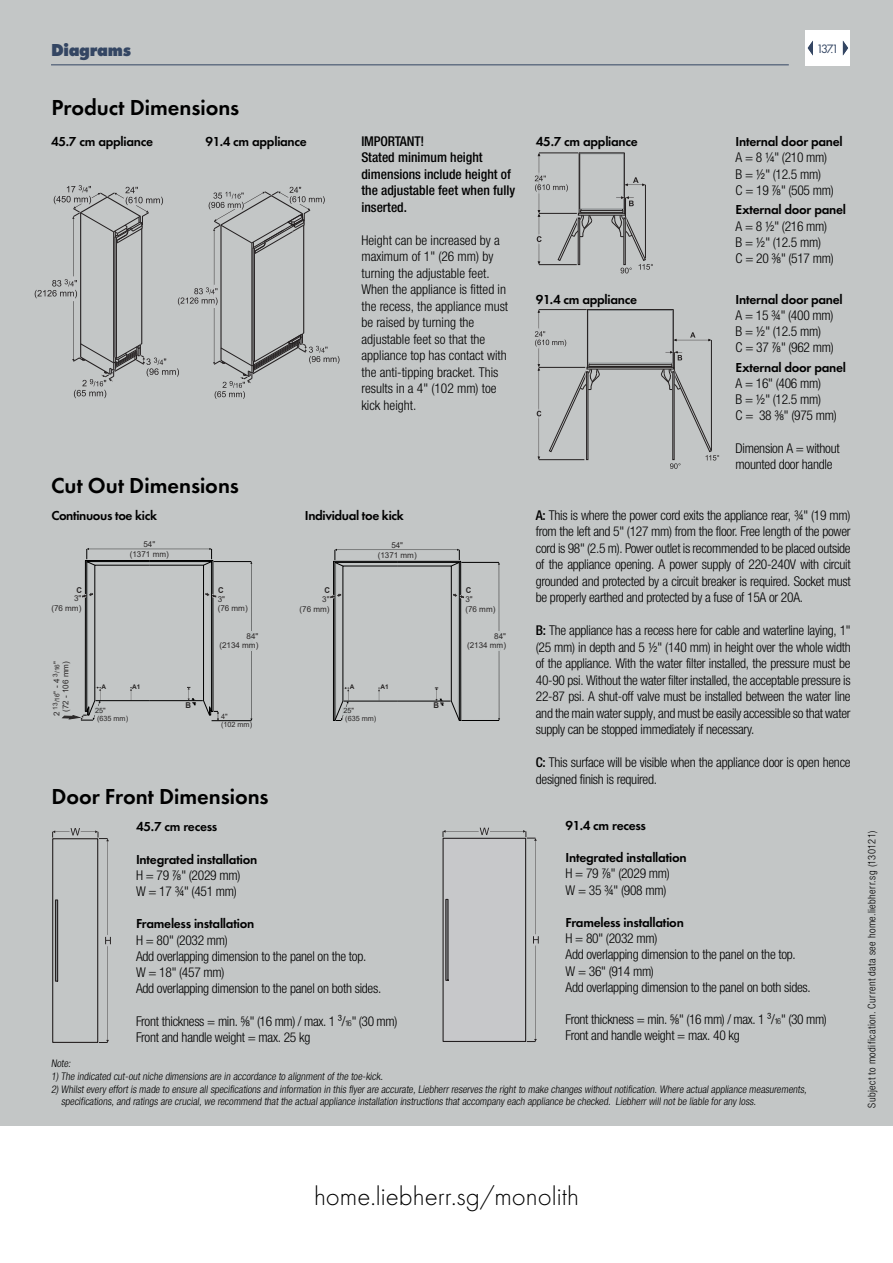
<style>
.page{position:relative;width:893px;height:1263px;background:#c3c6c6}
.page>*{position:absolute;margin:0;border:0;box-sizing:border-box;transform-origin:0 0}
.t1{font:300 27px "Futura";color:#000}
.t2{font:22.5px "Futura Dem";color:#000}
.t3{font:700 expanded 18px "Futura";letter-spacing:-.015em;color:#344663;scale:.95 1}
.t4{font:300 condensed 13.5px/16.2px "Helvetica Neue LTW1 G";letter-spacing:-.02em;color:#000}
.t5{font:13.5px "Futura Dem";letter-spacing:-.02em;color:#000}
.t6{font:300 condensed 13.5px/16.5px "Helvetica Neue LTW1 G";color:#000}
.t7{font:500 condensed 13.5px/16.5px "Helvetica Neue LTW1 G";color:#000}
.t8{font:12.6px "Futura Boo";color:#344663}
.t9{font:300 condensed 10.5px/12.6px "Helvetica Neue LTW1 G";letter-spacing:.04em;color:#000}
.t10{font:8.1px/9.4px "Arial";color:#2b2828;text-align:right}
.t11{font:700 8.1px "Arial";color:#2b2828;scale:.96 1}
.t12{font:7.2px/8.1px "Arial";color:#2b2828}
.t13{font:6.45px "Arial";color:#2b2828}
.t14{font:700 6.45px "Arial";color:#2b2828}
.s1{font-size:6.45px}
.s2{font-size:8.1px}
.s3{font-size:8.25px}
.s4{font-weight:500}
</style>
<div class="page">
<hr style="left:51px;top:64px;width:738px;height:1px;background:#344663">
<svg style="left:535px;top:309px;width:184px;height:160px"></svg>
<hr style="left:673px;top:309px;width:1px;height:58px;background:#242020">
<svg style="left:35px;top:185px;width:304px;height:214px"></svg>
<hr style="left:212px;top:720px;width:39px;height:1px;background:#000">
<hr style="left:214px;top:561px;width:37px;height:1px;background:#000">
<svg style="left:250px;top:561px;width:2px;height:160px"></svg>
<hr style="left:250px;top:631px;width:3px;height:19px;background:#bcc1c1">
<svg style="left:62px;top:548px;width:157px;height:173px"></svg>
<hr style="left:461px;top:720px;width:38px;height:1px;background:#000">
<hr style="left:461px;top:562px;width:38px;height:1px;background:#000">
<svg style="left:498px;top:562px;width:2px;height:158px"></svg>
<hr style="left:498px;top:631px;width:2px;height:20px;background:#bcc1c1">
<svg style="left:330px;top:549px;width:134px;height:172px"></svg>
<svg style="left:52px;top:828px;width:59px;height:215px"></svg>
<svg style="left:443px;top:828px;width:96px;height:214px"></svg>
<div style="left:806px;top:30px;width:44px;height:36px;background:#fff"></div>
<svg style="left:808px;top:41px;width:5px;height:14px"></svg>
<svg style="left:843px;top:41px;width:5px;height:14px"></svg>
<svg style="left:535px;top:152px;width:118px;height:121px"></svg>
<div style="left:0;top:1127px;width:893px;height:136px;background:#fff"></div>
<h3 class="t3" style="left:51px;top:39px;width:86px">Diagrams</h3>
<h2 class="t2" style="left:51px;top:91px;width:190px">Product Dimensions</h2>
<p class="t5" style="left:51px;top:132px;width:104px">45.7 cm appliance</p>
<p class="t5" style="left:206px;top:132px;width:103px">91.4 cm appliance</p>
<h2 class="t2" style="left:51px;top:469px;width:189px">Cut Out Dimensions</h2>
<p class="t7" style="left:361px;top:133px;width:155px">IMPORTANT!<br>Stated minimum height dimensions include height of the adjustable feet when fully inserted.</p>
<p class="t6" style="left:361px;top:232px;width:148px">Height can be increased by a maximum of 1" (26 mm) by turning the adjustable feet.<br>When the appliance is fitted in the recess, the appliance must be raised by turning the adjustable feet so that the appliance top has contact with the anti-tipping bracket. This results in a 4" (102 mm) toe kick height.</p>
<p class="t5" style="left:51px;top:506px;width:107px">Continuous toe kick</p>
<p class="t5" style="left:305px;top:506px;width:100px">Individual toe kick</p>
<p class="t10" style="left:130px;top:540px;width:41px;text-align:center">54"<br>(1371 mm)</p>
<p class="t11" style="left:76px;top:584px;width:7px">C</p>
<p class="t11" style="left:218px;top:584px;width:7px">C</p>
<p class="t10" style="left:51px;top:594px;width:32px">3"<br>(76 mm)</p>
<p class="t10" style="left:218px;top:594px;width:32px;text-align:left">3"<br>(76 mm)</p>
<p class="t10" style="left:52px;top:712px;width:52px;line-height:9px;text-align:left;text-indent:-4px;rotate:-90deg">2 <span class="s1">/16</span>" -<br>(72 - 106 mm)</p>
<p class="t13" style="left:53px;top:683px;width:24px;rotate:-90deg"><span class="s2">4</span> /16<span class="s2">"</span></p>
<p class="t13" style="left:51px;top:677px;width:5px;rotate:-90deg">3</p>
<p class="t13" style="left:51px;top:710px;width:9px;rotate:-90deg">13</p>
<p class="t14" style="left:102px;top:682px;width:6px">A</p>
<p class="t14" style="left:132px;top:682px;width:10px">A1</p>
<p class="t12" style="left:95px;top:706px;width:12px">25"</p>
<p class="t12" style="left:97px;top:714px;width:33px">(635 mm)</p>
<p class="t11" style="left:186px;top:699px;width:7px">B</p>
<p class="t10" style="left:219px;top:631px;width:41px;line-height:9px">84"<br>(2134 mm)</p>
<p class="t12" style="left:221px;top:712px;width:33px">4"<br>(102 mm)</p>
<h2 class="t2" style="left:51px;top:779px;width:219px">Door Front Dimensions</h2>
<p class="t10" style="left:378px;top:540px;width:40px;text-align:center">54"<br>(1371 mm)</p>
<p class="t11" style="left:325px;top:585px;width:7px">C</p>
<p class="t11" style="left:466px;top:585px;width:7px">C</p>
<p class="t10" style="left:300px;top:594px;width:31px">3"<br>(76 mm)</p>
<p class="t10" style="left:465px;top:595px;width:31px;text-align:left">3"<br>(76 mm)</p>
<p class="t14" style="left:350px;top:682px;width:6px">A</p>
<p class="t14" style="left:380px;top:682px;width:10px">A1</p>
<p class="t12" style="left:345px;top:714px;width:32px">(635 mm)</p>
<p class="t12" style="left:343px;top:706px;width:12px">25"</p>
<p class="t11" style="left:433px;top:700px;width:7px">B</p>
<p class="t10" style="left:467px;top:632px;width:40px;line-height:9px">84"<br>(2134 mm)</p>
<p class="t5" style="left:136px;top:817px;width:83px">45.7 cm recess</p>
<p class="t5" style="left:136px;top:849px;width:123px">Integrated installation</p>
<p class="t4" style="left:136px;top:867px;width:106px">H = 79 7/8" (2029 mm)<br>W = 17 3/4" (451 mm)</p>
<p class="t5" style="left:136px;top:914px;width:120px">Frameless installation</p>
<p class="t4" style="left:136px;top:932px;width:247px">H = 80" (2032 mm)<br>Add overlapping dimension to the panel on the top.<br>W = 18" (457 mm)<br>Add overlapping dimension to the panel on both sides.</p>
<p class="t4" style="left:136px;top:1013px;width:263px">Front thickness = min. 5/8" (16 mm) / max. 1 ³/<span class="s3">16</span> " (30 mm)<br>Front and handle weight = max. 25 kg</p>
<p class="t5" style="left:536px;top:132px;width:104px">45.7 cm appliance</p>
<p class="t5" style="left:536px;top:289px;width:103px">91.4 cm appliance</p>
<p class="t8" style="left:816px;top:41px;width:24px">137.1</p>
<p class="t5" style="left:736px;top:132px;width:109px">Internal door panel</p>
<p class="t4" style="left:736px;top:150px;width:100px">A = 8 1/4" (210 mm)<br>B = 1/2" (12.5 mm)<br>C = 19 7/8" (505 mm)</p>
<p class="t5" style="left:736px;top:200px;width:112px">External door panel</p>
<p class="t4" style="left:736px;top:218px;width:100px">A = 8 1/2" (216 mm)<br>B = 1/2" (12.5 mm)<br>C = 20 3/8" (517 mm)</p>
<p class="t5" style="left:736px;top:289px;width:109px">Internal door panel</p>
<p class="t4" style="left:736px;top:307px;width:100px">A = 15 3/4" (400 mm)<br>B = 1/2" (12.5 mm)<br>C = 37 7/8" (962 mm)</p>
<p class="t5" style="left:736px;top:357px;width:112px">External door panel</p>
<p class="t4" style="left:736px;top:375px;width:103px">A = 16" (406 mm)<br>B = 1/2" (12.5 mm)<br>C = 38 3/8" (975 mm)</p>
<p class="t4" style="left:736px;top:440px;width:106px">Dimension A = without mounted door handle</p>
<p class="t4" style="left:536px;top:507px;width:316px;text-align:justify"><span class="s4">A:</span> This is where the power cord exits the appliance rear, 3/4" (19 mm) from the left and 5" (127 mm) from the floor. Free length of the power cord is 98" (2.5 m). Power outlet is recommended to be placed outside of the appliance opening. A power supply of 220-240V with circuit grounded and protected by a circuit breaker is required. Socket must be properly earthed and protected by a fuse of 15A or 20A.</p>
<p class="t4" style="left:536px;top:622px;width:316px;text-align:justify"><span class="s4">B:</span> The appliance has a recess here for cable and waterline laying, 1" (25 mm) in depth and 5 1/2" (140 mm) in height over the whole width of the appliance. With the water filter installed, the pressure must be 40-90 psi. Without the water filter installed, the acceptable pressure is 22-87 psi. A shut-off valve must be installed between the water line and the main water supply, and must be easily accessible so that water supply can be stopped immediately if necessary.</p>
<p class="t4" style="left:536px;top:754px;width:316px"><span class="s4">C:</span> This surface will be visible when the appliance door is open hence designed finish is required.</p>
<p class="t5" style="left:566px;top:815px;width:82px">91.4 cm recess</p>
<p class="t5" style="left:566px;top:848px;width:123px">Integrated installation</p>
<p class="t4" style="left:566px;top:866px;width:106px">H = 79 7/8" (2029 mm)<br>W = 35 3/4" (908 mm)</p>
<p class="t5" style="left:566px;top:912px;width:120px">Frameless installation</p>
<p class="t4" style="left:566px;top:930px;width:247px">H = 80" (2032 mm)<br>Add overlapping dimension to the panel on the top.<br>W = 36" (914 mm)<br>Add overlapping dimension to the panel on both sides.</p>
<p class="t4" style="left:566px;top:1011px;width:263px">Front thickness = min. 5/8" (16 mm) / max. 1 ³/<span class="s3">16</span> " (30 mm)<br>Front and handle weight = max. 40 kg</p>
<p class="t9" style="left:51px;top:1057px;width:23px">Note:</p>
<p class="t9" style="left:51px;top:1070px;width:335px">1) The indicated cut-out niche dimensions are in accordance to alignment of the toe-kick.</p>
<p class="t9" style="left:61px;top:1083px;width:749px;text-indent:-10px">2) Whilst every effort is made to ensure all specifications and information in this flyer are accurate, Liebherr reserves the right to make changes without notification. Where actual appliance measurements, specifications, and ratings are crucial, we recommend that the actual appliance installation instructions that accompany each appliance be checked. Liebherr will not be liable for any loss.</p>
<p class="t9" style="left:866px;top:1108px;width:278px;rotate:-90deg">Subject to modification. Current data see home.liebherr.sg (130121)</p>
<h1 class="t1" style="left:314px;top:1181px;width:266px">home.liebherr.sg/monolith</h1>
</div>
